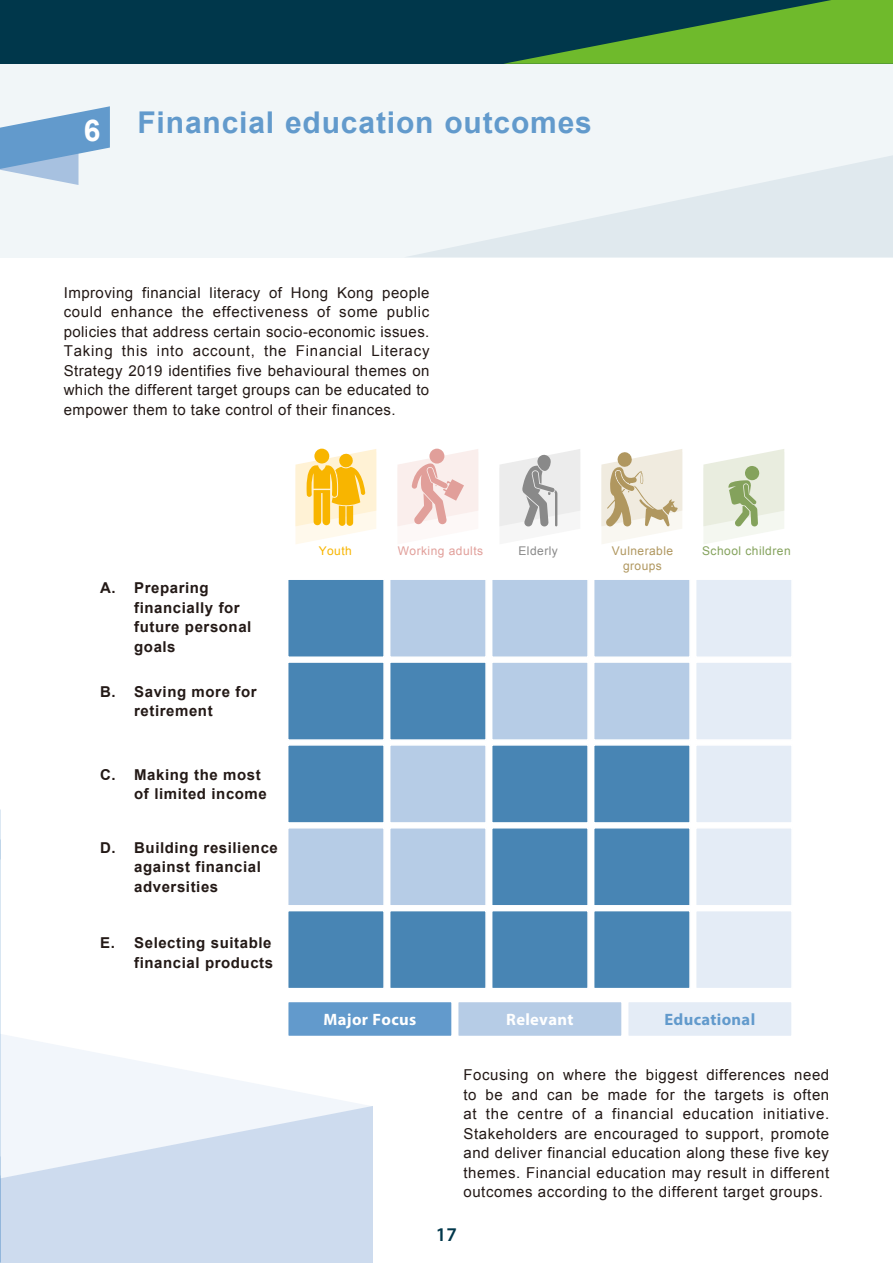
<style>
.page{position:relative;width:893px;height:1263px;background:#fff}
.page>*{position:absolute;margin:0;border:0;box-sizing:border-box;transform-origin:0 0}
.t1{font:700 30px "Arial";letter-spacing:.03em;color:#629acc}
.t2{font:600 19.5px "Myriad Pro";color:#00374b}
.t3{font:700 16.5px "Myriad Pro";letter-spacing:.02em;color:#fff}
.t4{font:700 16.5px "Myriad Pro";letter-spacing:.02em;color:#629acc}
.t5{font:15px/19.5px "Arial";letter-spacing:.035em;color:#231916;text-align:justify}
.t6{font:700 15px/19.5px "Arial";letter-spacing:.04em;color:#231916}
.t7{font:12px "Arial";letter-spacing:.04em;color:#b0975f}
.t8{font:12px "Arial";letter-spacing:.04em;color:#84a25c}
.t9{font:12px "Arial";letter-spacing:.04em;color:#e19f9a}
.t10{font:12px "Arial";letter-spacing:.04em;color:#898989}
.t11{font:12px "Arial";letter-spacing:.04em;color:#f8b500}
.s1{color:#fff}
</style>
<div class="page">
<img style="left:0;top:13px;width:1px;height:922px">
<svg style="left:0;top:961px;width:367px;height:145px"></svg>
<svg style="left:0;top:1106px;width:373px;height:157px;fill:#cddbee"></svg>
<div style="left:0;top:0;width:893px;height:257px;background:#f1f6f8"></div>
<svg style="left:408px;top:155px;width:485px;height:102px;fill:#e4ecf0"></svg>
<div style="left:287px;top:578px;width:98px;height:80px;background:#4885b4;border:2px solid #fff"></div>
<div style="left:491px;top:578px;width:98px;height:80px;background:#b6cce6;border:2px solid #fff"></div>
<div style="left:389px;top:578px;width:98px;height:80px;background:#b6cce6;border:2px solid #fff"></div>
<div style="left:593px;top:578px;width:98px;height:80px;background:#b6cce6;border:2px solid #fff"></div>
<div style="left:695px;top:578px;width:98px;height:80px;background:#e4ecf6;border:2px solid #fff"></div>
<div style="left:287px;top:744px;width:98px;height:80px;background:#4885b4;border:2px solid #fff"></div>
<div style="left:491px;top:744px;width:98px;height:80px;background:#4885b4;border:2px solid #fff"></div>
<div style="left:389px;top:744px;width:98px;height:80px;background:#b6cce6;border:2px solid #fff"></div>
<div style="left:593px;top:744px;width:98px;height:80px;background:#4885b4;border:2px solid #fff"></div>
<div style="left:695px;top:744px;width:98px;height:80px;background:#e4ecf6;border:2px solid #fff"></div>
<div style="left:287px;top:661px;width:98px;height:80px;background:#4885b4;border:2px solid #fff"></div>
<div style="left:491px;top:661px;width:98px;height:80px;background:#b6cce6;border:2px solid #fff"></div>
<div style="left:389px;top:661px;width:98px;height:80px;background:#4885b4;border:2px solid #fff"></div>
<div style="left:593px;top:661px;width:98px;height:80px;background:#b6cce6;border:2px solid #fff"></div>
<div style="left:695px;top:661px;width:98px;height:80px;background:#e4ecf6;border:2px solid #fff"></div>
<div style="left:287px;top:827px;width:98px;height:79px;background:#b6cce6;border:2px solid #fff"></div>
<div style="left:491px;top:827px;width:98px;height:79px;background:#4885b4;border:2px solid #fff"></div>
<div style="left:389px;top:827px;width:98px;height:79px;background:#b6cce6;border:2px solid #fff"></div>
<div style="left:593px;top:827px;width:98px;height:79px;background:#4885b4;border:2px solid #fff"></div>
<div style="left:695px;top:827px;width:98px;height:79px;background:#e4ecf6;border:2px solid #fff"></div>
<div style="left:287px;top:910px;width:98px;height:79px;background:#4885b4;border:2px solid #fff"></div>
<div style="left:491px;top:910px;width:98px;height:79px;background:#4885b4;border:2px solid #fff"></div>
<div style="left:389px;top:910px;width:98px;height:79px;background:#4885b4;border:2px solid #fff"></div>
<div style="left:593px;top:910px;width:98px;height:79px;background:#4885b4;border:2px solid #fff"></div>
<div style="left:695px;top:910px;width:98px;height:79px;background:#e4ecf6;border:2px solid #fff"></div>
<div style="left:288px;top:1001px;width:164px;height:35px;background:#629acc"></div>
<div style="left:287px;top:1001px;width:166px;height:36px;border:2px solid #fff"></div>
<div style="left:458px;top:1001px;width:164px;height:35px;background:#b6cce6"></div>
<div style="left:457px;top:1001px;width:166px;height:36px;border:2px solid #fff"></div>
<div style="left:628px;top:1001px;width:164px;height:35px;background:#e4ecf6"></div>
<div style="left:627px;top:1001px;width:166px;height:36px;border:2px solid #fff"></div>
<svg style="left:703px;top:449px;width:81px;height:95px"></svg>
<svg style="left:397px;top:449px;width:81px;height:77px"></svg>
<svg style="left:499px;top:449px;width:81px;height:78px"></svg>
<svg style="left:601px;top:449px;width:81px;height:95px"></svg>
<svg style="left:295px;top:449px;width:81px;height:95px"></svg>
<svg style="left:0;top:106px;width:110px;height:79px"></svg>
<div style="left:0;top:0;width:893px;height:64px;background:#00374b"></div>
<svg style="left:504px;top:0;width:389px;height:64px"></svg>
<h1 class="t1" style="left:84px;top:103px;width:509px"><span class="s1">6</span> Financial education outcomes</h1>
<p class="t5" style="left:64px;top:283px;width:367px">Improving financial literacy of Hong Kong people could enhance the effectiveness of some public policies that address certain socio-economic issues.<br>Taking this into account, the Financial Literacy Strategy 2019 identifies five behavioural themes on which the different target groups can be educated to empower them to take control of their finances.</p>
<p class="t6" style="left:134px;top:579px;width:119px;text-indent:-34px">A. Preparing financially for future personal goals</p>
<p class="t6" style="left:134px;top:682px;width:124px;text-indent:-34px">B. Saving more for retirement</p>
<p class="t6" style="left:134px;top:765px;width:134px;text-indent:-34px">C. Making the most of limited income</p>
<p class="t6" style="left:134px;top:838px;width:145px;text-indent:-34px">D. Building resilience against financial adversities</p>
<p class="t6" style="left:100px;top:934px;width:174px;text-align:right">E. Selecting suitable financial products</p>
<p class="t11" style="left:319px;top:543px;width:35px">Youth</p>
<p class="t10" style="left:518px;top:543px;width:41px">Elderly</p>
<p class="t7" style="left:612px;top:543px;width:63px">Vulnerable</p>
<p class="t8" style="left:702px;top:543px;width:90px">School children</p>
<p class="t7" style="left:623px;top:558px;width:40px">groups</p>
<p class="t9" style="left:398px;top:543px;width:87px">Working adults</p>
<p class="t3" style="left:324px;top:1008px;width:94px">Major Focus</p>
<p class="t3" style="left:506px;top:1008px;width:69px">Relevant</p>
<p class="t4" style="left:664px;top:1008px;width:92px">Educational</p>
<p class="t5" style="left:463px;top:1065px;width:367px">Focusing on where the biggest differences need to be and can be made for the targets is often at the centre of a financial education initiative.<br>Stakeholders are encouraged to support, promote and deliver financial education along these five key themes. Financial education may result in different outcomes according to the different target groups.</p>
<h2 class="t2" style="left:436px;top:1222px;width:23px">17</h2>
</div>
